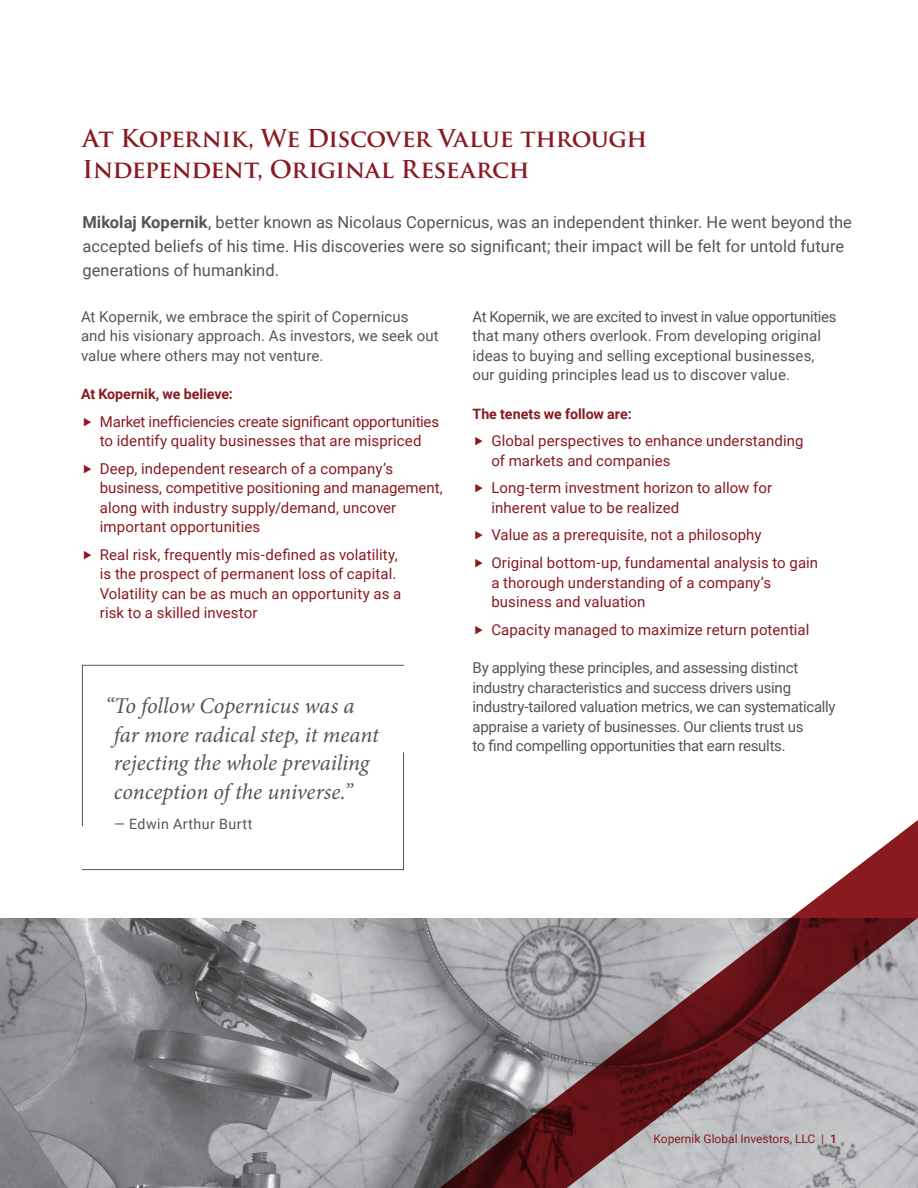
<style>
.page{position:relative;width:918px;height:1188px;background:#fff}
.page>*{position:absolute;margin:0;border:0;box-sizing:border-box;transform-origin:0 0}
.Head_1{font:700 24px/31.5px "Trajan Pro";letter-spacing:-.02em;color:#891a20}
.quote{font:italic 22.5px/28.5px "Minion Pro";letter-spacing:-.005em;color:#54555a}
.highlight_intro{font:16.5px/24px "Roboto";color:#54555a}
.bullets{font:15px/19.5px "Roboto";letter-spacing:.005em;color:#891a20}
.body{font:15px/19.5px "Roboto";letter-spacing:-.01em;color:#54555a}
.subhead{font:700 14.25px "Roboto";color:#891a20}
.quote_credit{font:14.25px "Roboto";letter-spacing:.03em;color:#54555a}
.t1{font:12px "Roboto";color:#891a20}
.s1{font-weight:700}
.s2{font-weight:500}
</style>
<div class="page">
<img style="left:0;top:918px;width:404px;height:270px">
<svg style="left:82px;top:664px;width:322px;height:88px"></svg>
<svg style="left:82px;top:752px;width:322px;height:119px"></svg>
<svg style="left:404px;top:820px;width:514px;height:368px"></svg>
<p class="Head_1" style="left:82px;top:122px;width:566px">At Kopernik, We Discover Value through<br>Independent, Original Research</p>
<p class="highlight_intro" style="left:82px;top:210px;width:771px"><span class="s1">Mikolaj Kopernik</span>, better known as Nicolaus Copernicus, was an independent thinker. He went beyond the accepted beliefs of his time. His discoveries were so significant; their impact will be felt for untold future generations of humankind.</p>
<p class="body" style="left:81px;top:306px;width:359px">At Kopernik, we embrace the spirit of Copernicus<br>and his visionary approach. As investors, we seek out value where others may not venture.</p>
<p class="subhead" style="left:81px;top:384px;width:153px">At Kopernik, we believe:</p>
<p class="bullets" style="left:100px;top:411px;width:341px">Market inefficiencies create significant opportunities to identify quality businesses that are mispriced</p>
<p class="bullets" style="left:100px;top:458px;width:344px">Deep, independent research of a company’s business, competitive positioning and management, along with industry supply/demand, uncover important opportunities</p>
<p class="bullets" style="left:100px;top:544px;width:303px">Real risk, frequently mis-defined as volatility, is the prospect of permanent loss of capital.<br>Volatility can be as much an opportunity as a risk to a skilled investor</p>
<p class="quote" style="left:114px;top:692px;width:267px;text-indent:-9px">“To follow Copernicus was a far more radical step, it meant rejecting the whole prevailing conception of the universe.”</p>
<p class="quote_credit" style="left:114px;top:814px;width:140px">— Edwin Arthur Burtt</p>
<p class="body" style="left:472px;top:306px;width:365px">At Kopernik, we are excited to invest in value opportunities that many others overlook. From developing original ideas to buying and selling exceptional businesses, our guiding principles lead us to discover value.</p>
<p class="subhead" style="left:472px;top:404px;width:161px">The tenets we follow are:</p>
<p class="bullets" style="left:491px;top:431px;width:314px">Global perspectives to enhance understanding of markets and companies</p>
<p class="bullets" style="left:491px;top:478px;width:282px">Long-term investment horizon to allow for inherent value to be realized</p>
<p class="bullets" style="left:491px;top:525px;width:272px">Value as a prerequisite, not a philosophy</p>
<p class="bullets" style="left:491px;top:552px;width:328px">Original bottom-up, fundamental analysis to gain a thorough understanding of a company’s business and valuation</p>
<p class="bullets" style="left:491px;top:619px;width:319px">Capacity managed to maximize return potential</p>
<p class="body" style="left:472px;top:657px;width:365px">By applying these principles, and assessing distinct industry characteristics and success drivers using industry-tailored valuation metrics, we can systematically appraise a variety of businesses. Our clients trust us<br>to find compelling opportunities that earn results.</p>
<p class="t1" style="left:654px;top:1130px;width:185px">Kopernik Global Investors, LLC | <span class="s2">1</span></p>
</div>
